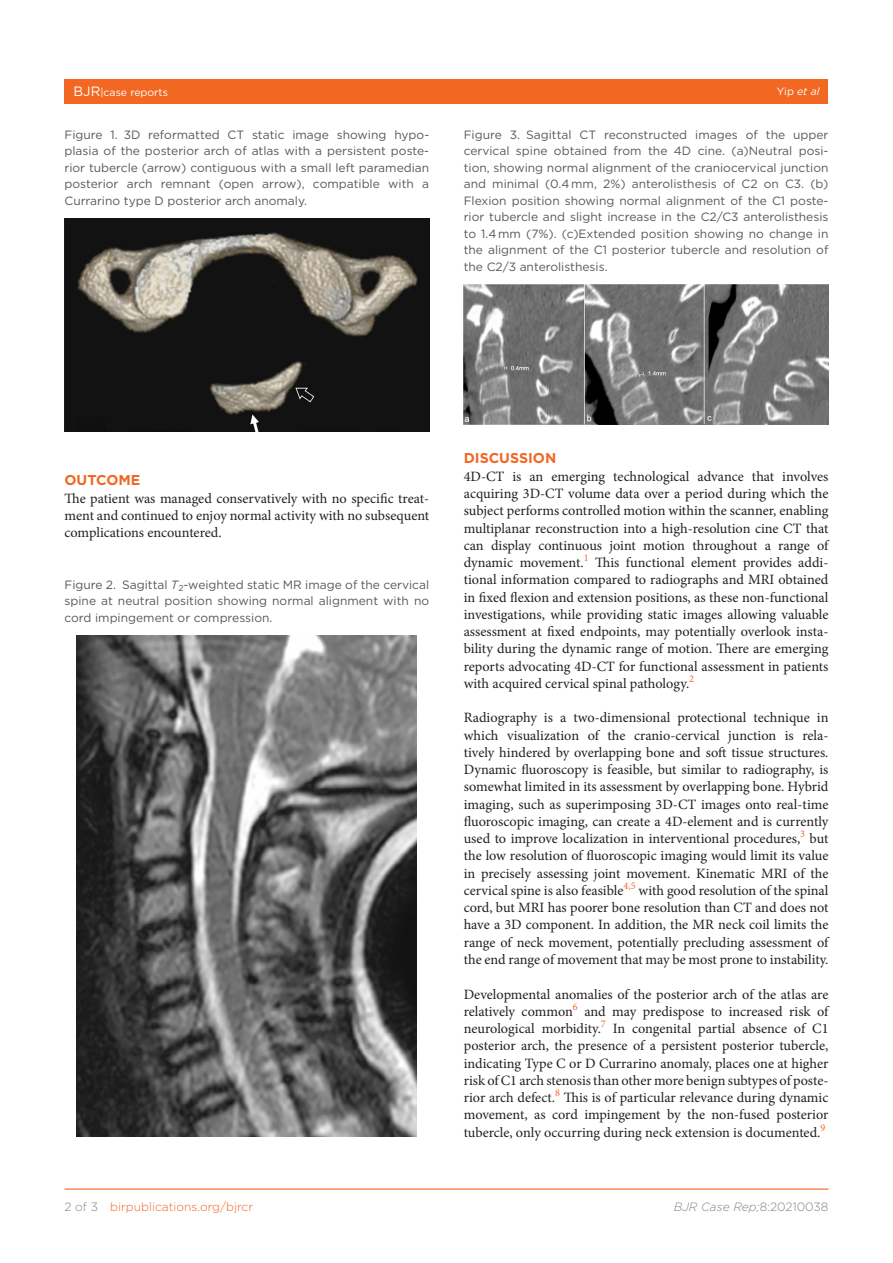
<style>
.page{position:relative;width:893px;height:1263px;background:#fff}
.page>*{position:absolute;margin:0;border:0;box-sizing:border-box;transform-origin:0 0}
.t1{font:14.25px/17.2px "Minion Pro";color:#231f20;text-align:justify}
.t2{font:700 14.25px "Gotham";color:#f26722}
.t3{font:12px/16.5px "Gotham";color:#57585a;text-align:justify}
.t4{font:300 12px "Gotham";color:#f26722}
.t5{font:italic 300 12px "Gotham";color:#808285}
.t6{font:10.5px "Gotham";color:#fff}
.t7{font:italic 10.5px "Gotham";color:#fff}
.s1{font-size:13.5px}
.s2{font-style:normal}
.s3{font-style:italic}
.s4{color:#808285}
</style>
<div class="page">
<hr style="left:64px;top:1188px;width:764px;height:2px;background:#f26722">
<div style="left:64px;top:79px;width:764px;height:24px;background:#f26722"></div>
<img style="left:64px;top:219px;width:365px;height:212px">
<img style="left:77px;top:636px;width:340px;height:500px">
<img style="left:464px;top:285px;width:364px;height:139px">
<p class="t6" style="left:74px;top:85px;width:96px"><span class="s1">BJR</span>|case reports</p>
<p class="t7" style="left:777px;top:86px;width:44px"><span class="s2">Yip</span> et al</p>
<p class="t3" style="left:64px;top:126px;width:366px">Figure 1. 3D reformatted CT static image showing hypo&shy;plasia of the posterior arch of atlas with a persistent poste&shy;rior tubercle (arrow) contiguous with a small left paramedian posterior arch remnant (open arrow), compatible with a Currarino type D posterior arch anomaly.</p>
<p class="t3" style="left:464px;top:126px;width:366px">Figure 3. Sagittal CT reconstructed images of the upper cervical spine obtained from the 4D cine. (a)Neutral posi&shy;tion, showing normal alignment of the craniocervical junction and minimal (0.4 mm, 2%) anterolisthesis of C2 on C3. (b)<br>Flexion position showing normal alignment of the C1 poste&shy;rior tubercle and slight increase in the C2/C3 anterolisthesis to 1.4 mm (7%). (c)Extended position showing no change in the alignment of the C1 posterior tubercle and resolution of the C2/3 anterolisthesis.</p>
<p class="t2" style="left:64px;top:470px;width:77px">OUTCOME</p>
<p class="t1" style="left:64px;top:489px;width:366px">The patient was managed conservatively with no specific treat&shy;ment and continued to enjoy normal activity with no subsequent complications encountered.</p>
<p class="t3" style="left:64px;top:576px;width:366px">Figure 2. Sagittal <span class="s3">T</span><sub>2</sub>-weighted static MR image of the cervical spine at neutral position showing normal alignment with no cord impingement or compression.</p>
<p class="t2" style="left:464px;top:448px;width:94px">DISCUSSION</p>
<p class="t1" style="left:464px;top:468px;width:366px">4D-CT is an emerging technological advance that involves acquiring 3D-CT volume data over a period during which the subject performs controlled motion within the scanner, enabling multiplanar reconstruction into a high-resolution cine CT that can display continuous joint motion throughout a range of dynamic movement.<sup>1</sup> This functional element provides addi&shy;tional information compared to radiographs and MRI obtained in fixed flexion and extension positions, as these non-functional investigations, while providing static images allowing valuable assessment at fixed endpoints, may potentially overlook insta&shy;bility during the dynamic range of motion. There are emerging reports advocating 4D-CT for functional assessment in patients with acquired cervical spinal pathology.<sup>2</sup></p>
<p class="t1" style="left:464px;top:709px;width:366px">Radiography is a two-dimensional protectional technique in which visualization of the cranio-cervical junction is rela&shy;tively hindered by overlapping bone and soft tissue structures.<br>Dynamic fluoroscopy is feasible, but similar to radiography, is somewhat limited in its assessment by overlapping bone. Hybrid imaging, such as superimposing 3D-CT images onto real-time fluoroscopic imaging, can create a 4D-element and is currently used to improve localization in interventional procedures,<sup>3</sup> but the low resolution of fluoroscopic imaging would limit its value in precisely assessing joint movement. Kinematic MRI of the cervical spine is also feasible<sup>4,5</sup> with good resolution of the spinal cord, but MRI has poorer bone resolution than CT and does not have a 3D component. In addition, the MR neck coil limits the range of neck movement, potentially precluding assessment of the end range of movement that may be most prone to instability.</p>
<p class="t1" style="left:464px;top:985px;width:366px">Developmental anomalies of the posterior arch of the atlas are relatively common<sup>6</sup> and may predispose to increased risk of neurological morbidity.<sup>7</sup> In congenital partial absence of C1 posterior arch, the presence of a persistent posterior tubercle, indicating Type C or D Currarino anomaly, places one at higher risk of C1 arch stenosis than other more benign subtypes of poste&shy;rior arch defect.<sup>8</sup> This is of particular relevance during dynamic movement, as cord impingement by the non-fused posterior tubercle, only occurring during neck extension is documented.<sup>9</sup></p>
<p class="t4" style="left:64px;top:1199px;width:190px"><span class="s4">2 of 3</span> birpublications.org/bjrcr</p>
<p class="t5" style="left:674px;top:1199px;width:156px">BJR Case Rep;<span class="s2">8:20210038</span></p>
</div>
